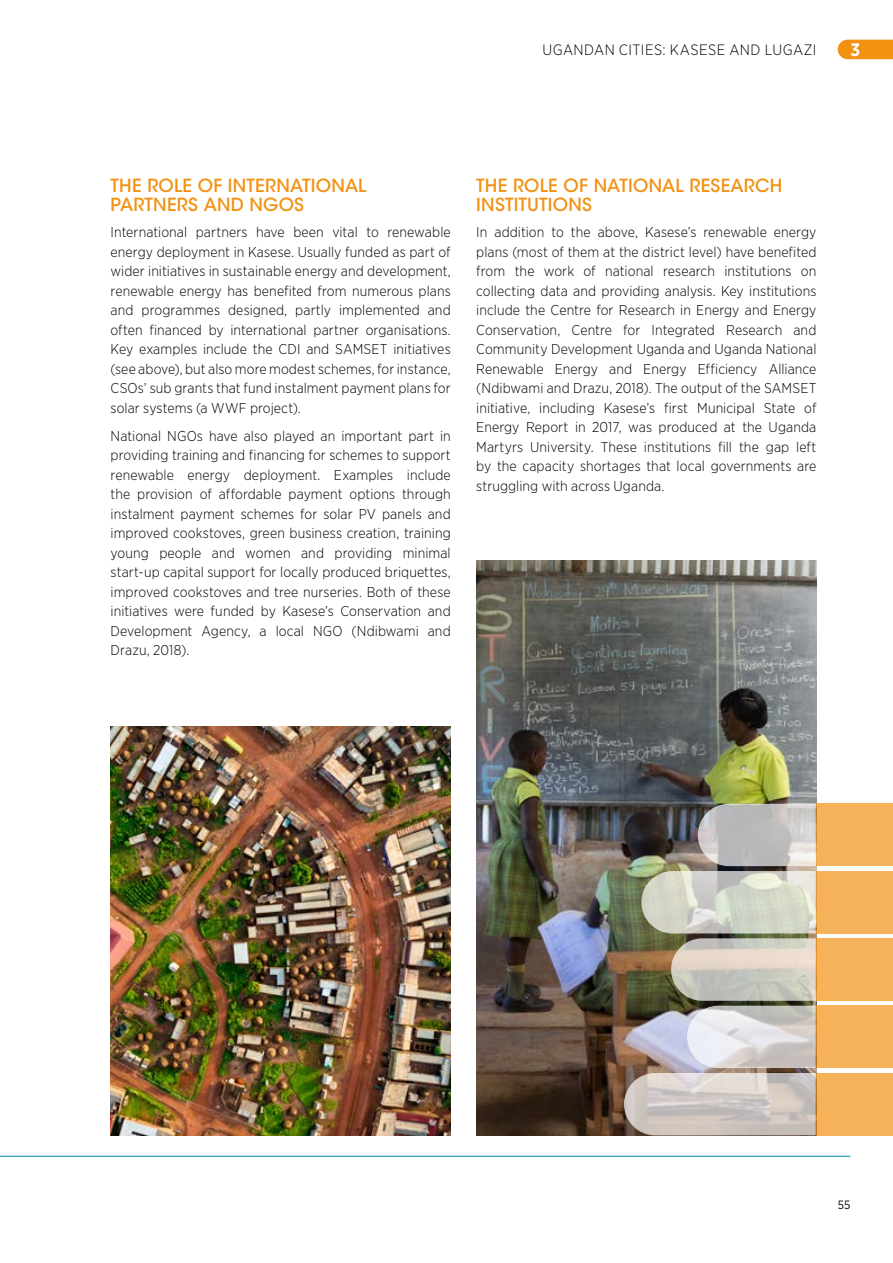
<style>
.page{position:relative;width:893px;height:1263px;background:#fff}
.page>*{position:absolute;margin:0;border:0;box-sizing:border-box;transform-origin:0 0}
.t1{font:500 18px/19.5px "ITC Avant Garde Std";letter-spacing:.01em;color:#f39113}
.t2{font:700 18px "Gotham Narrow";color:#fff}
.t3{font:300 15px "Gotham Narrow";letter-spacing:.03em;color:#000}
.Fliesstext{font:300 14.25px/19.5px "Gotham Narrow";letter-spacing:.005em;color:#000;text-align:justify}
.t4{font:12px "Gotham Narrow";color:#000}
</style>
<div class="page">
<img style="left:111px;top:726px;width:340px;height:409px">
<img style="left:476px;top:560px;width:340px;height:575px">
<hr style="left:0;top:1156px;width:850px;height:1px;background:#008ab7">
<svg style="left:838px;top:40px;width:55px;height:19px"></svg>
<img style="left:624px;top:804px;width:192px;height:331px">
<div style="left:816px;top:804px;width:77px;height:62px;background:#f6b25a"></div>
<div style="left:816px;top:871px;width:77px;height:62px;background:#f6b25a"></div>
<div style="left:816px;top:938px;width:77px;height:63px;background:#f6b25a"></div>
<div style="left:816px;top:1006px;width:77px;height:62px;background:#f6b25a"></div>
<div style="left:816px;top:1073px;width:77px;height:62px;background:#f6b25a"></div>
<p class="t3" style="left:542px;top:40px;width:276px">UGANDAN CITIES: KASESE AND LUGAZI</p>
<p class="t2" style="left:850px;top:38px;width:11px">3</p>
<h2 class="t1" style="left:111px;top:176px;width:257px">THE ROLE OF INTERNATIONAL<br>PARTNERS AND NGOS</h2>
<p class="Fliesstext" style="left:111px;top:222px;width:342px">International partners have been vital to renewable energy deployment in Kasese. Usually funded as part of wider initiatives in sustainable energy and development, renewable energy has benefited from numerous plans and programmes designed, partly implemented and often financed by international partner organisations.<br>Key examples include the CDI and SAMSET initiatives (see above), but also more modest schemes, for instance, CSOs’ sub grants that fund instalment payment plans for solar systems (a WWF project).</p>
<p class="Fliesstext" style="left:111px;top:426px;width:342px">National NGOs have also played an important part in providing training and financing for schemes to support renewable energy deployment. Examples include the provision of affordable payment options through instalment payment schemes for solar PV panels and improved cookstoves, green business creation, training young people and women and providing minimal start-up capital support for locally produced briquettes, improved cookstoves and tree nurseries. Both of these initiatives were funded by Kasese’s Conservation and Development Agency, a local NGO (Ndibwami and Drazu, 2018).</p>
<h2 class="t1" style="left:476px;top:176px;width:308px">THE ROLE OF NATIONAL RESEARCH<br>INSTITUTIONS</h2>
<p class="Fliesstext" style="left:476px;top:222px;width:342px">In addition to the above, Kasese’s renewable energy plans (most of them at the district level) have benefited from the work of national research institutions on collecting data and providing analysis. Key institutions include the Centre for Research in Energy and Energy Conservation, Centre for Integrated Research and Community Development Uganda and Uganda National Renewable Energy and Energy Efficiency Alliance (Ndibwami and Drazu, 2018). The output of the SAMSET initiative, including Kasese’s first Municipal State of Energy Report in 2017, was produced at the Uganda Martyrs University. These institutions fill the gap left by the capacity shortages that local governments are struggling with across Uganda.</p>
<p class="t4" style="left:838px;top:1197px;width:14px">55</p>
</div>
